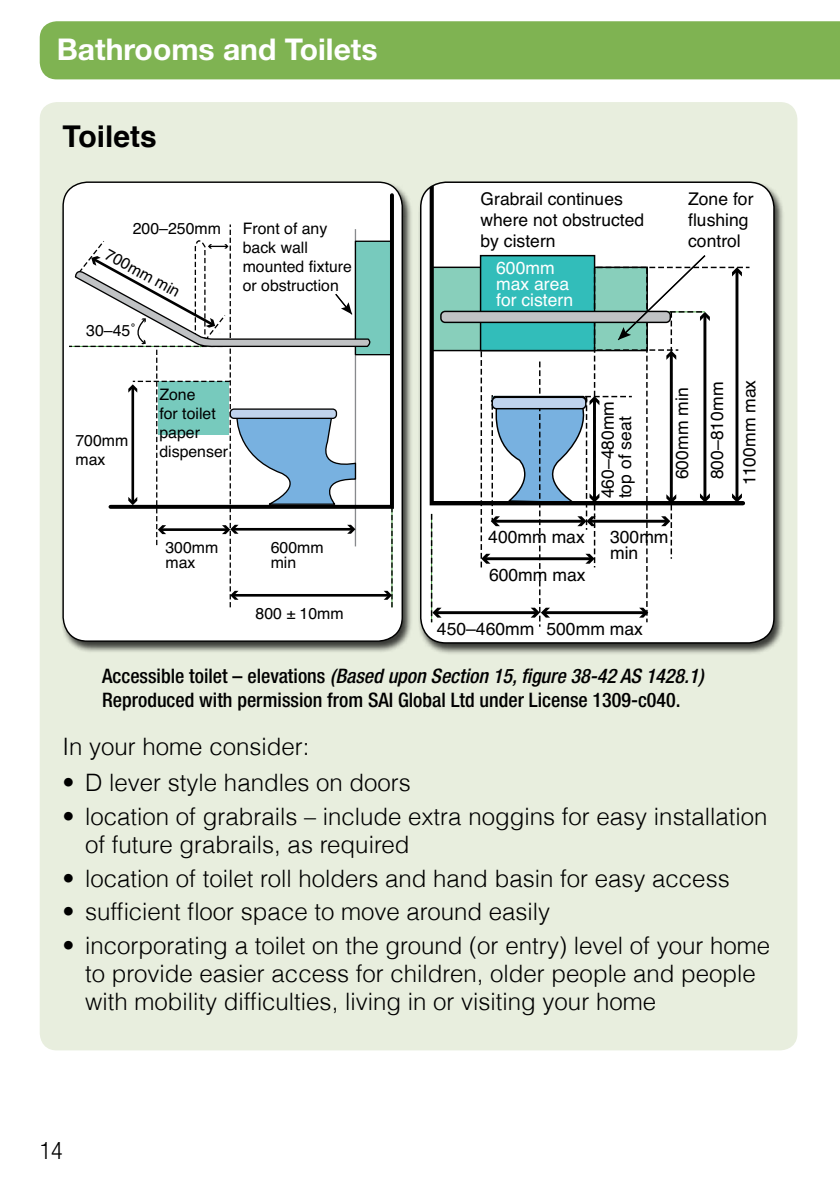
<style>
.page{position:relative;width:840px;height:1191px;background:#fff}
.page>*{position:absolute;margin:0;border:0;box-sizing:border-box;transform-origin:0 0}
.t1{font:700 30px "Helvetica Neue LT Std";color:#fff}
.t2{font:700 30px "Helvetica";color:#000}
.t3{font:300 24px/28px "Helvetica";color:#000}
.t4{font:300 condensed 24px "Helvetica Neue LT Std";color:#000}
.t5{font:500 condensed 20px/24px "Helvetica Neue LT Std";color:#000}
.t6{font:17.6px/21px "Helvetica";color:#000}
.t7{font:17.6px/16px "Helvetica";color:#fff}
.t8{font:15.8px/19px "Helvetica";color:#000}
.s1{font-style:italic}
</style>
<div class="page">
<div style="left:40px;top:102px;width:757px;height:948px;background:#e8eede;border-radius:17px"></div>
<div style="left:40px;top:21px;width:799px;height:58px;background:#7fb352"></div>
<div style="left:417px;top:181px;width:367px;height:474px;background:#000;opacity:.75"></div>
<div style="left:420px;top:182px;width:353px;height:461px;background:#fff;border-radius:25px"></div>
<hr style="left:435px;top:611px;width:101px;height:3px;background:#000">
<svg style="left:430px;top:514px;width:11px;height:108px"></svg>
<svg style="left:429px;top:182px;width:51px;height:324px"></svg>
<div style="left:440px;top:311px;width:230px;height:11px;background:#c0c2c4;border-radius:4px"></div>
<div style="left:440px;top:311px;width:230px;height:12px;border:1px solid #000;border-radius:4px"></div>
<svg style="left:480px;top:254px;width:269px;height:372px"></svg>
<div style="left:60px;top:181px;width:353px;height:472px;background:#000;opacity:.75"></div>
<div style="left:63px;top:182px;width:339px;height:459px;background:#fff;border-radius:24px"></div>
<svg style="left:372px;top:193px;width:22px;height:318px"></svg>
<hr style="left:233px;top:594px;width:156px;height:2px;background:#000">
<svg style="left:383px;top:591px;width:9px;height:9px"></svg>
<svg style="left:69px;top:224px;width:303px;height:383px"></svg>
<p class="t1" style="left:57px;top:31px;width:322px">Bathrooms and Toilets</p>
<p class="t2" style="left:62px;top:112px;width:96px">Toilets</p>
<p class="t8" style="left:133px;top:219px;width:90px">200–250mm</p>
<p class="t8" style="left:111px;top:245px;width:84px;rotate:29deg">700mm min</p>
<p class="t8" style="left:86px;top:322px;width:51px">30–45˚</p>
<p class="t8" style="left:242px;top:219px;width:111px">Front of any back wall mounted fixture or obstruction</p>
<p class="t8" style="left:75px;top:431px;width:54px">700mm max</p>
<p class="t8" style="left:159px;top:385px;width:70px">Zone<br>for toilet paper dispenser</p>
<p class="t8" style="left:165px;top:540px;width:54px;line-height:14.6px">300mm max</p>
<p class="t8" style="left:270px;top:540px;width:54px;line-height:14.6px">600mm min</p>
<p class="t8" style="left:255px;top:604px;width:89px">800 ± 10mm</p>
<p class="t6" style="left:480px;top:189px;width:165px">Grabrail continues where not obstructed by cistern</p>
<p class="t6" style="left:687px;top:189px;width:67px">Zone for flushing control</p>
<p class="t7" style="left:496px;top:260px;width:78px">600mm max area for cistern</p>
<p class="t6" style="left:599px;top:498px;width:99px;line-height:17.6px;rotate:-90deg">460–480mm top of seat</p>
<p class="t6" style="left:664px;top:479px;width:99px;line-height:35px;rotate:-90deg">600mm min<br>800–810mm</p>
<p class="t6" style="left:488px;top:527px;width:98px">400mm max</p>
<p class="t6" style="left:609px;top:530px;width:60px;line-height:16px">300mm min</p>
<p class="t6" style="left:488px;top:565px;width:98px">600mm max</p>
<p class="t6" style="left:436px;top:618px;width:207px">450–460mm 500mm max</p>
<p class="t6" style="left:738px;top:485px;width:106px;rotate:-90deg">1100mm max</p>
<p class="t5" style="left:102px;top:664px;width:602px">Accessible toilet – elevations <span class="s1">(Based upon Section 15, figure 38-42 AS 1428.1)<br></span>Reproduced with permission from SAI Global Ltd under License 1309-c040.</p>
<p class="t3" style="left:62px;top:731px;width:248px">In your home consider:</p>
<p class="t3" style="left:62px;top:767px;width:350px">• D lever style handles on doors</p>
<p class="t3" style="left:85px;top:801px;width:683px;text-indent:-23px">• location of grabrails – include extra noggins for easy installation of future grabrails, as required</p>
<p class="t3" style="left:62px;top:863px;width:668px">• location of toilet roll holders and hand basin for easy access</p>
<p class="t3" style="left:62px;top:896px;width:489px">• sufficient floor space to move around easily</p>
<p class="t3" style="left:85px;top:930px;width:686px;text-indent:-23px">• incorporating a toilet on the ground (or entry) level of your home to provide easier access for children, older people and people with mobility difficulties, living in or visiting your home</p>
<p class="t4" style="left:40px;top:1136px;width:25px">14</p>
</div>
